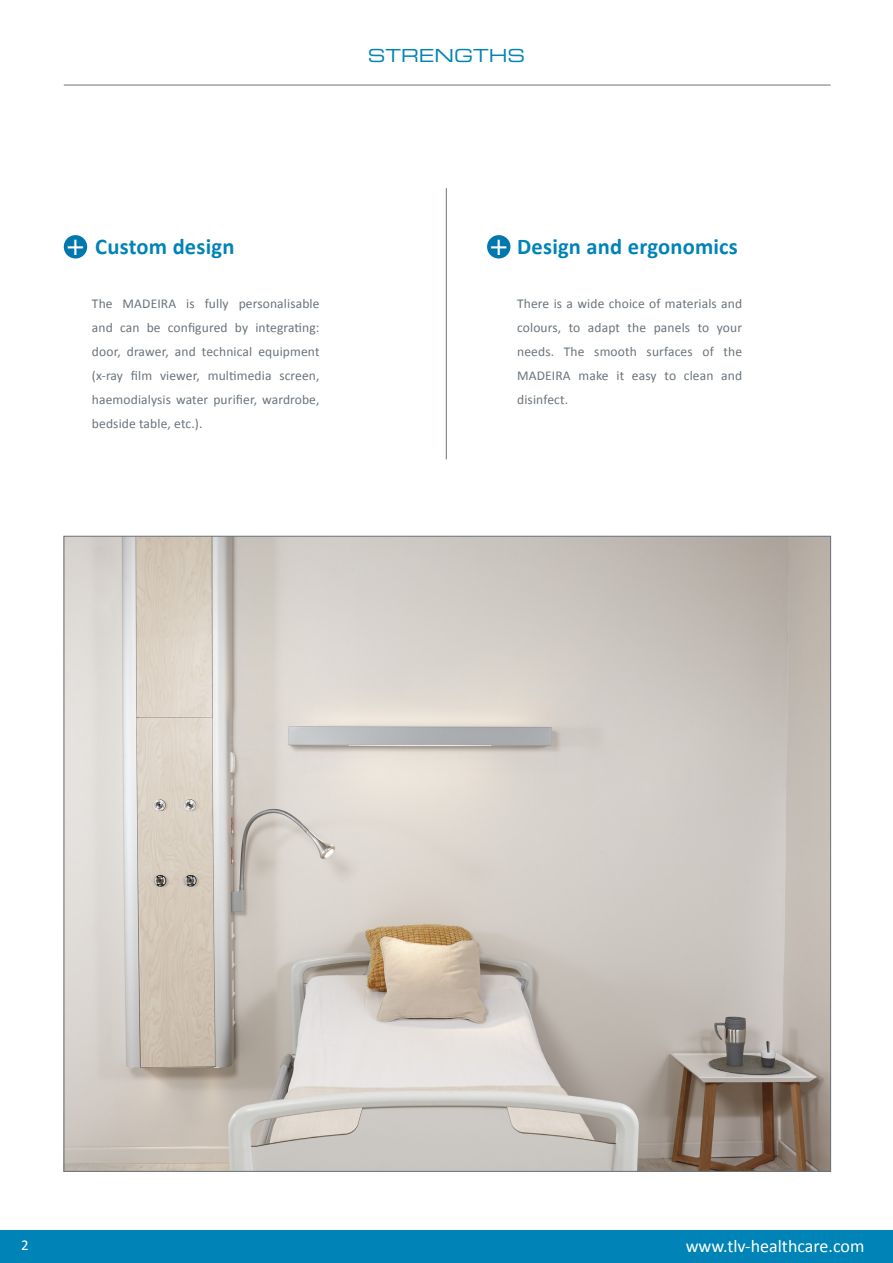
<style>
.page{position:relative;width:893px;height:1263px;background:#fff}
.page>*{position:absolute;margin:0;border:0;box-sizing:border-box;transform-origin:0 0}
.t1{font:30.15px "Eurostile LT Extended Two";color:#fff}
.t2{font:700 22.5px "Calibri";letter-spacing:.01em;color:#0083b6}
.t3{font:18px "Calibri";color:#fff}
.t4{font:18px "Eurostile LT Extended Two";color:#0083b6}
.t5{font:15px "Calibri";color:#fff}
.t6{font:13.5px/24px "Calibri";letter-spacing:.01em;color:#6a747b;text-align:justify}
</style>
<div class="page">
<div style="left:0;top:1230px;width:893px;height:33px;background:#0083b6"></div>
<hr style="left:64px;top:85px;width:767px;height:1px;background:#6a747b">
<hr style="left:446px;top:188px;width:1px;height:271px;background:#6a747b">
<img style="left:66px;top:538px;width:763px;height:631px">
<div style="left:487px;top:235px;width:23px;height:23px;background:#0078ae;border-radius:50%"></div>
<div style="left:64px;top:235px;width:23px;height:23px;background:#0078ae;border-radius:50%"></div>
<p class="t4" style="left:368px;top:44px;width:159px">STRENGTHS</p>
<p class="t1" style="left:66px;top:223px;width:20px">+</p>
<p class="t2" style="left:95px;top:232px;width:141px">Custom design</p>
<p class="t6" style="left:92px;top:291px;width:229px">The MADEIRA is fully personalisable and can be configured by integrating: door, drawer, and technical equipment (x-ray film viewer, multimedia screen, haemodialysis water purifier, wardrobe, bedside table, etc.).</p>
<p class="t1" style="left:490px;top:223px;width:20px">+</p>
<p class="t2" style="left:517px;top:232px;width:222px">Design and ergonomics</p>
<p class="t6" style="left:517px;top:291px;width:227px">There is a wide choice of materials and colours, to adapt the panels to your needs. The smooth surfaces of the MADEIRA make it easy to clean and disinfect.</p>
<p class="t5" style="left:21px;top:1236px;width:9px">2</p>
<h3 class="t3" style="left:686px;top:1235px;width:180px">www.tlv-healthcare.com</h3>
</div>
